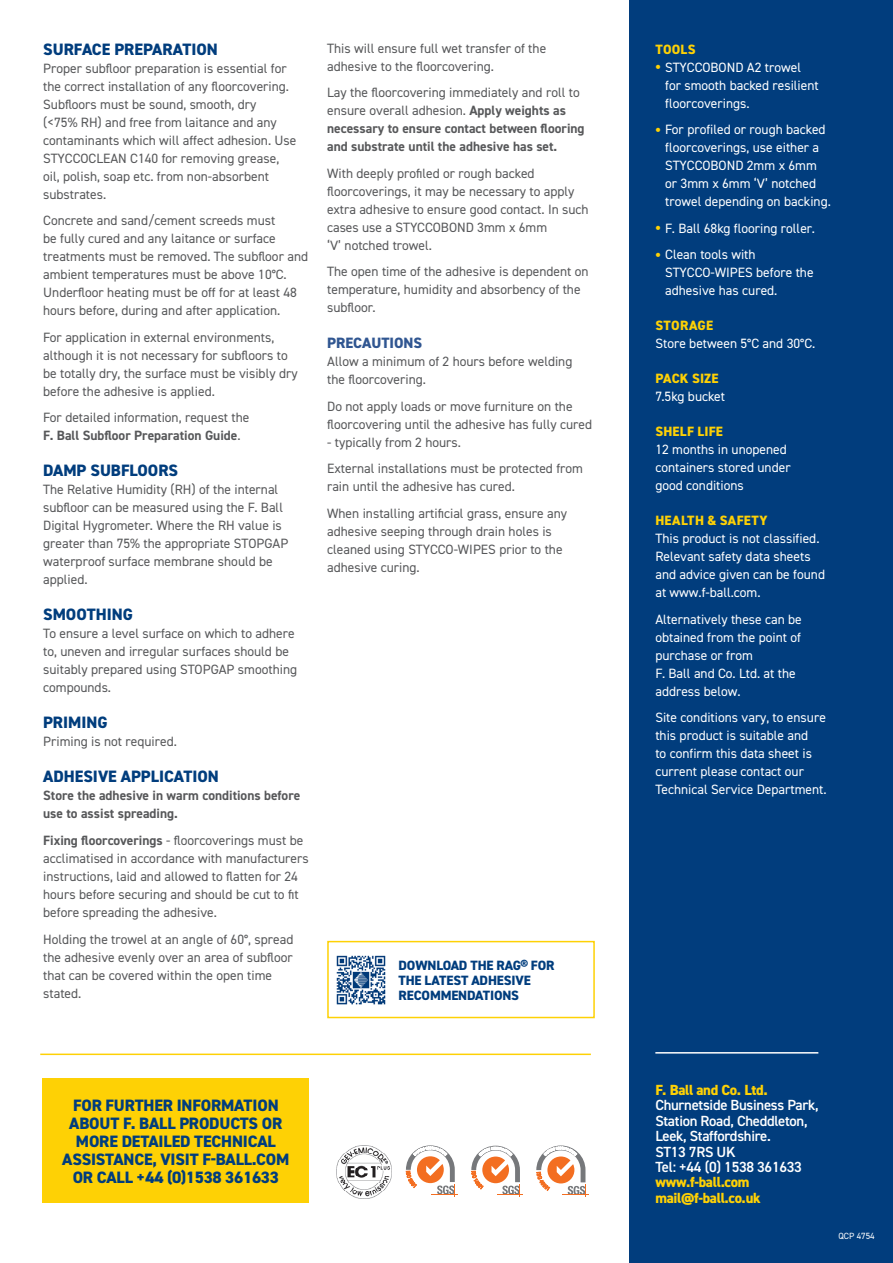
<style>
.page{position:relative;width:893px;height:1263px;background:#fff}
.page>*{position:absolute;margin:0;border:0;box-sizing:border-box;transform-origin:0 0}
.CTA_-_For_further_information{font:800 16.5px/18px "DIN2014";letter-spacing:-.01em;color:#013d7d;text-align:center}
.Introduction_-_Body_Copy{font:800 16.5px "DIN2014";color:#013d7d}
.Introduction_-_Body_Copy-2{font:800 15px "DIN2014";color:#305691}
.Address_-_White_-_Text{font:600 14.7px/15.3px "DIN2014";letter-spacing:-.02em;color:#fff}
.t1{font:800 14.7px "DIN2014";letter-spacing:-.02em;color:#fed105}
.Introduction_-_Body_Copy-3{font:13.5px/18px "DIN2014";color:#57585a}
.Bullet_Pointed_Text_-_White_-__Blue_Side{font:13.5px/18px "DIN2014";color:#fff}
.Introduction_-_Body_Copy-4{font:700 13.5px/18px "DIN2014";color:#57585a}
.QR_Code_Text{font:800 13.5px/15px "DIN2014";letter-spacing:-.01em;color:#013d7d}
.Bullet_Pointed_Text_-_White_-__Blue_Side-2{font:800 13.5px "DIN2014";letter-spacing:.015em;color:#fed105}
.Footer_-_Code{font:9px "DIN2014";color:#fff}
.s1{font-weight:700}
.s2{font-weight:400}
.s3{font-weight:700;font-size:18px;color:#fed105}
.s4{font-weight:800;color:#fed105}
</style>
<div class="page">
<div style="left:43px;top:1079px;width:266px;height:124px;background:#fed105"></div>
<div style="left:629px;top:0;width:264px;height:1263px;background:#013d7d"></div>
<hr style="left:655px;top:1052px;width:163px;height:1px;background:#fff">
<hr style="left:40px;top:1053px;width:551px;height:2px;background:#fed105">
<div style="left:327px;top:941px;width:268px;height:77px;border:2px solid #fed105"></div>
<img style="left:336px;top:955px;width:50px;height:50px">
<img style="left:336px;top:1145px;width:56px;height:53px">
<svg style="left:406px;top:1145px;width:52px;height:51px"></svg>
<svg style="left:536px;top:1145px;width:53px;height:51px"></svg>
<svg style="left:471px;top:1146px;width:52px;height:50px"></svg>
<p class="Introduction_-_Body_Copy" style="left:43px;top:38px;width:176px">SURFACE PREPARATION</p>
<p class="Introduction_-_Body_Copy-3" style="left:43px;top:59px;width:255px">Proper subfloor preparation is essential for the correct installation of any floorcovering.<br>Subfloors must be sound, smooth, dry<br>(&lt;75% RH) and free from laitance and any contaminants which will affect adhesion. Use STYCCOCLEAN C140 for removing grease, oil, polish, soap etc. from non-absorbent substrates.</p>
<p class="Introduction_-_Body_Copy-3" style="left:43px;top:211px;width:266px">Concrete and sand/cement screeds must<br>be fully cured and any laitance or surface treatments must be removed. The subfloor and ambient temperatures must be above 10°C.<br>Underfloor heating must be off for at least 48 hours before, during and after application.</p>
<p class="Introduction_-_Body_Copy-3" style="left:43px;top:328px;width:256px">For application in external environments, although it is not necessary for subfloors to be totally dry, the surface must be visibly dry before the adhesive is applied.</p>
<p class="Introduction_-_Body_Copy-3" style="left:43px;top:408px;width:208px">For detailed information, request the<br><span class="s1">F. Ball Subfloor Preparation Guide</span>.</p>
<p class="Introduction_-_Body_Copy" style="left:43px;top:460px;width:136px">DAMP SUBFLOORS</p>
<p class="Introduction_-_Body_Copy-3" style="left:43px;top:480px;width:247px">The Relative Humidity (RH) of the internal subfloor can be measured using the F. Ball Digital Hygrometer. Where the RH value is greater than 75% the appropriate STOPGAP waterproof surface membrane should be applied.</p>
<p class="Introduction_-_Body_Copy" style="left:43px;top:604px;width:91px">SMOOTHING</p>
<p class="Introduction_-_Body_Copy-3" style="left:43px;top:624px;width:255px">To ensure a level surface on which to adhere to, uneven and irregular surfaces should be suitably prepared using STOPGAP smoothing compounds.</p>
<p class="Introduction_-_Body_Copy" style="left:43px;top:712px;width:66px">PRIMING</p>
<p class="Introduction_-_Body_Copy-3" style="left:43px;top:732px;width:135px">Priming is not required.</p>
<p class="Introduction_-_Body_Copy" style="left:43px;top:766px;width:177px">ADHESIVE APPLICATION</p>
<p class="Introduction_-_Body_Copy-4" style="left:43px;top:787px;width:259px">Store the adhesive in warm conditions before use to assist spreading.</p>
<p class="Introduction_-_Body_Copy-3" style="left:43px;top:831px;width:267px"><span class="s1">Fixing floorcoverings</span> - floorcoverings must be acclimatised in accordance with manufacturers instructions, laid and allowed to flatten for 24 hours before securing and should be cut to fit before spreading the adhesive.</p>
<p class="Introduction_-_Body_Copy-3" style="left:43px;top:929px;width:252px">Holding the trowel at an angle of 60°, spread the adhesive evenly over an area of subfloor that can be covered within the open time stated.</p>
<p class="Introduction_-_Body_Copy-3" style="left:327px;top:39px;width:221px">This will ensure full wet transfer of the adhesive to the floorcovering.</p>
<p class="Introduction_-_Body_Copy-4" style="left:327px;top:83px;width:259px"><span class="s2">Lay the floorcovering immediately and roll to ensure overall adhesion.</span> Apply weights as necessary to ensure contact between flooring and substrate until the adhesive has set.</p>
<p class="Introduction_-_Body_Copy-3" style="left:327px;top:164px;width:263px">With deeply profiled or rough backed floorcoverings, it may be necessary to apply extra adhesive to ensure good contact. In such cases use a STYCCOBOND 3mm x 6mm<br>‘V’ notched trowel.</p>
<p class="Introduction_-_Body_Copy-3" style="left:327px;top:262px;width:263px">The open time of the adhesive is dependent on temperature, humidity and absorbency of the subfloor.</p>
<p class="Introduction_-_Body_Copy-2" style="left:327px;top:333px;width:97px">PRECAUTIONS</p>
<p class="Introduction_-_Body_Copy-3" style="left:327px;top:352px;width:247px">Allow a minimum of 2 hours before welding the floorcovering.</p>
<p class="Introduction_-_Body_Copy-3" style="left:327px;top:397px;width:266px">Do not apply loads or move furniture on the floorcovering until the adhesive has fully cured</p>
<p class="Introduction_-_Body_Copy-3" style="left:327px;top:433px;width:135px">- typically from 2 hours.</p>
<p class="Introduction_-_Body_Copy-3" style="left:327px;top:459px;width:257px">External installations must be protected from rain until the adhesive has cured.</p>
<p class="Introduction_-_Body_Copy-3" style="left:327px;top:504px;width:241px">When installing artificial grass, ensure any adhesive seeping through drain holes is cleaned using STYCCO-WIPES prior to the adhesive curing.</p>
<p class="QR_Code_Text" style="left:399px;top:958px;width:158px">DOWNLOAD THE RAG® FOR<br>THE LATEST ADHESIVE<br>RECOMMENDATIONS</p>
<p class="CTA_-_For_further_information" style="left:62px;top:1096px;width:229px">FOR FURTHER INFORMATION<br>ABOUT F. BALL PRODUCTS OR<br>MORE DETAILED TECHNICAL<br>ASSISTANCE, VISIT F-BALL.COM</p>
<p class="CTA_-_For_further_information" style="left:73px;top:1168px;width:208px">OR CALL +44 (0)1538 361633</p>
<p class="Bullet_Pointed_Text_-_White_-__Blue_Side-2" style="left:655px;top:40px;width:42px">TOOLS</p>
<p class="Bullet_Pointed_Text_-_White_-__Blue_Side" style="left:665px;top:58px;width:155px;text-indent:-10px"><span class="s3">•</span> STYCCOBOND A2 trowel for smooth backed resilient floorcoverings.</p>
<p class="Bullet_Pointed_Text_-_White_-__Blue_Side" style="left:665px;top:120px;width:167px;text-indent:-10px"><span class="s3">•</span> For profiled or rough backed floorcoverings, use either a<br>STYCCOBOND 2mm x 6mm or 3mm x 6mm ‘V’ notched trowel depending on backing.</p>
<p class="Bullet_Pointed_Text_-_White_-__Blue_Side" style="left:655px;top:219px;width:161px"><span class="s3">•</span> F. Ball 68kg flooring roller.</p>
<p class="Bullet_Pointed_Text_-_White_-__Blue_Side" style="left:665px;top:245px;width:150px;text-indent:-10px"><span class="s3">•</span> Clean tools with<br>STYCCO-WIPES before the adhesive has cured.</p>
<p class="Bullet_Pointed_Text_-_White_-__Blue_Side" style="left:655px;top:316px;width:161px"><span class="s4">STORAGE<br></span>Store between 5°C and 30°C.</p>
<p class="Bullet_Pointed_Text_-_White_-__Blue_Side" style="left:655px;top:369px;width:71px"><span class="s4">PACK SIZE<br></span>7.5kg bucket</p>
<p class="Bullet_Pointed_Text_-_White_-__Blue_Side" style="left:655px;top:422px;width:137px"><span class="s4">SHELF LIFE<br></span>12 months in unopened containers stored under good conditions</p>
<p class="Bullet_Pointed_Text_-_White_-__Blue_Side" style="left:655px;top:511px;width:171px"><span class="s4">HEALTH &amp; SAFETY<br></span>This product is not classified.<br>Relevant safety data sheets and advice given can be found at www.f-ball.com.</p>
<p class="Bullet_Pointed_Text_-_White_-__Blue_Side" style="left:655px;top:610px;width:148px">Alternatively these can be obtained from the point of purchase or from<br>F. Ball and Co. Ltd. at the address below.</p>
<p class="Bullet_Pointed_Text_-_White_-__Blue_Side" style="left:655px;top:708px;width:173px">Site conditions vary, to ensure this product is suitable and<br>to confirm this data sheet is current please contact our<br>Technical Service Department.</p>
<p class="t1" style="left:655px;top:1080px;width:114px">F. Ball and Co. Ltd.</p>
<p class="Address_-_White_-_Text" style="left:655px;top:1097px;width:165px">Churnetside Business Park,<br>Station Road, Cheddleton,<br>Leek, Staffordshire.<br>ST13 7RS UK<br>Tel: +44 (0) 1538 361633 <span class="s4">www.f-ball.com mail@f-ball.co.uk</span></p>
<p class="Footer_-_Code" style="left:838px;top:1230px;width:38px">QCP 4754</p>
</div>
